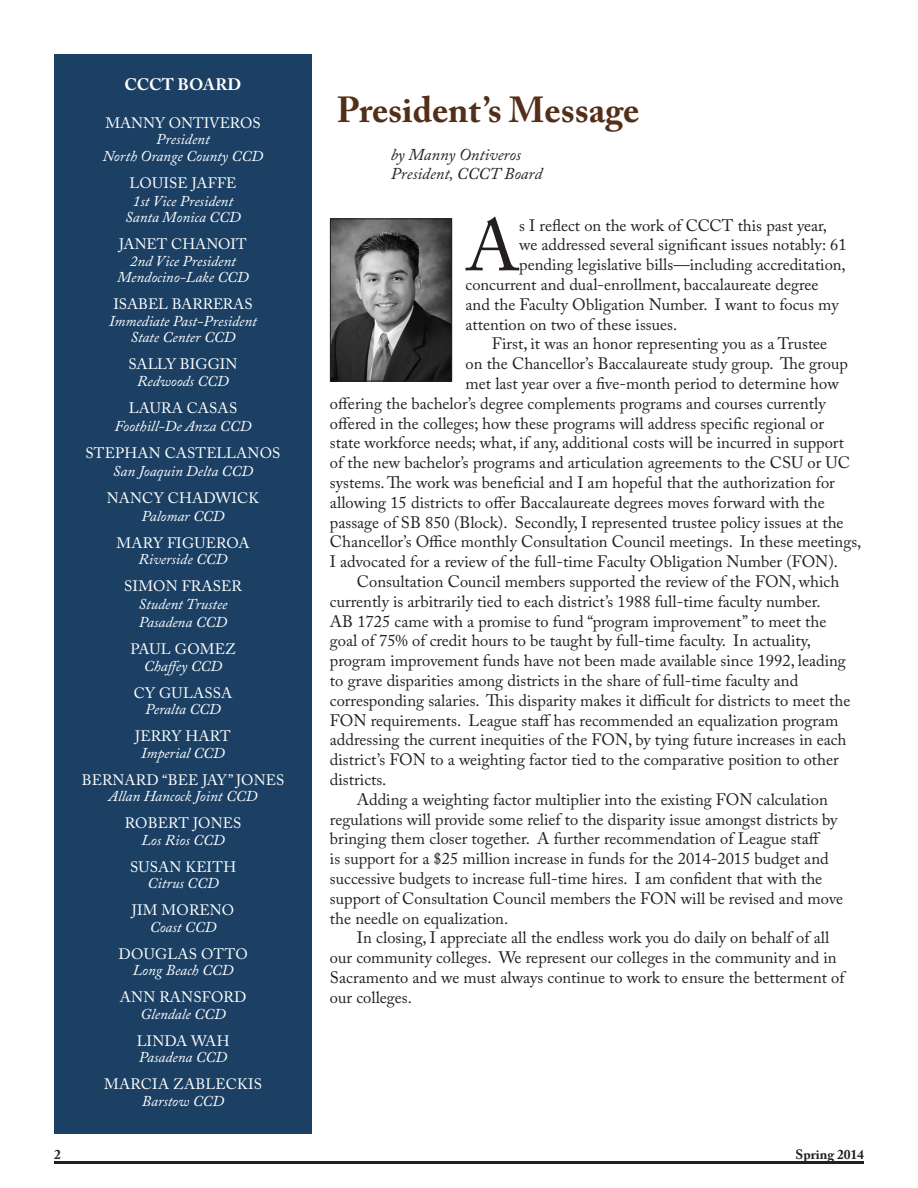
<style>
.page{position:relative;width:918px;height:1188px;background:#fff}
.page>*{position:absolute;margin:0;border:0;box-sizing:border-box;transform-origin:0 0}
.t1{font:72.15px "Adobe Caslon Pro";color:#231f20}
.t2{font:700 36px "Adobe Caslon Pro";color:#532f18}
.t3{font:16.5px "Adobe Caslon Pro";color:#231f20}
.t4{font:italic 16.5px/19.8px "Adobe Caslon Pro";color:#231f20}
.t5{font:700 16.5px "Adobe Caslon Pro";letter-spacing:.01em;color:#fff}
.t6{font:italic 15px/16.5px "Adobe Caslon Pro";color:#fff;text-align:center}
.t7{font:15px "Adobe Caslon Pro";letter-spacing:.005em;color:#fff}
.t8{font:700 13.5px "Adobe Caslon Pro";color:#231f20}
</style>
<div class="page">
<hr style="left:54px;top:1161px;width:810px;height:3px;background:#231f20">
<div style="left:54px;top:54px;width:258px;height:1080px;background:#1b4064"></div>
<img style="left:332px;top:221px;width:118px;height:158px">
<div style="left:330px;top:219px;width:122px;height:162px;border:1px solid #231f20"></div>
<p class="t5" style="left:125px;top:74px;width:118px">Ccct Board</p>
<p class="t7" style="left:105px;top:114px;width:157px">MANNY ONTIVEROS</p>
<p class="t6" style="left:103px;top:131px;width:162px">President<br>North Orange County CCD</p>
<p class="t7" style="left:129px;top:174px;width:43px">Louise</p>
<p class="t7" style="left:192px;top:174px;width:16px">Jaffe</p>
<p class="t6" style="left:125px;top:192px;width:117px">1st Vice President<br>Santa Monica CCD</p>
<p class="t7" style="left:119px;top:235px;width:129px">JANET CHANOIT</p>
<p class="t6" style="left:117px;top:252px;width:133px">2nd Vice President<br>Mendocino-Lake CCD</p>
<p class="t7" style="left:113px;top:295px;width:141px">ISABEL BARRERAS</p>
<p class="t6" style="left:109px;top:312px;width:149px">Immediate Past-President<br>State Center CCD</p>
<p class="t7" style="left:128px;top:355px;width:111px">SALLY BIGGIN</p>
<p class="t6" style="left:137px;top:372px;width:93px">Redwoods CCD</p>
<p class="t7" style="left:129px;top:399px;width:110px">Laura CASAS</p>
<p class="t6" style="left:115px;top:417px;width:138px">Foothill-De Anza CCD</p>
<p class="t7" style="left:86px;top:444px;width:197px">STEPHAN CASTELLANOS</p>
<p class="t6" style="left:113px;top:462px;width:142px">San Joaquin Delta CCD</p>
<p class="t7" style="left:107px;top:489px;width:13px">nancy</p>
<p class="t7" style="left:168px;top:489px;width:13px">cha</p>
<p class="t7" style="left:203px;top:489px;width:57px">dwic k</p>
<p class="t6" style="left:142px;top:507px;width:84px">Palomar CCD</p>
<p class="t7" style="left:116px;top:534px;width:27px">Mary</p>
<p class="t7" style="left:167px;top:534px;width:51px">Figueroa</p>
<p class="t6" style="left:139px;top:551px;width:90px">Riverside CCD</p>
<p class="t7" style="left:124px;top:577px;width:119px">SIMON FRASER</p>
<p class="t6" style="left:139px;top:595px;width:90px;line-height:18px;text-align:left">Student Trustee<br>Pasadena CCD</p>
<p class="t7" style="left:130px;top:640px;width:107px">Paul GOMEZ</p>
<p class="t6" style="left:144px;top:657px;width:80px">Chaffey CCD</p>
<p class="t7" style="left:134px;top:684px;width:61px">Cy Gulassa</p>
<p class="t6" style="left:145px;top:701px;width:77px">Peralta CCD</p>
<p class="t7" style="left:135px;top:727px;width:17px">Jerry</p>
<p class="t7" style="left:185px;top:727px;width:25px">Hart</p>
<p class="t6" style="left:141px;top:744px;width:85px">Imperial CCD</p>
<p class="t7" style="left:82px;top:771px;width:22px">Bernar</p>
<p class="t7" style="left:146px;top:771px;width:107px">d “Bee Jay” Jones</p>
<p class="t6" style="left:109px;top:788px;width:151px">Allan Hancock Joint CCD</p>
<p class="t7" style="left:125px;top:814px;width:12px">robert</p>
<p class="t7" style="left:193px;top:814px;width:11px">jones</p>
<p class="t6" style="left:141px;top:831px;width:85px">Los Rios CCD</p>
<p class="t7" style="left:130px;top:858px;width:31px">susan</p>
<p class="t7" style="left:186px;top:858px;width:22px">keith</p>
<p class="t6" style="left:147px;top:875px;width:73px">Citrus CCD</p>
<p class="t7" style="left:132px;top:901px;width:104px">JIM MORENO</p>
<p class="t6" style="left:150px;top:918px;width:68px">Coast CCD</p>
<p class="t7" style="left:118px;top:945px;width:48px">Douglas</p>
<p class="t7" style="left:201px;top:945px;width:25px">Otto</p>
<p class="t6" style="left:133px;top:962px;width:102px">Long Beach CCD</p>
<p class="t7" style="left:120px;top:988px;width:13px">ann</p>
<p class="t7" style="left:159px;top:988px;width:12px">ransfor</p>
<p class="t7" style="left:234px;top:988px;width:14px">d</p>
<p class="t6" style="left:140px;top:1005px;width:87px">Glendale CCD</p>
<p class="t7" style="left:137px;top:1032px;width:82px">Lin da wah</p>
<p class="t6" style="left:139px;top:1049px;width:90px">Pasadena CCD</p>
<p class="t7" style="left:104px;top:1075px;width:26px">Marcia</p>
<p class="t7" style="left:173px;top:1075px;width:23px">Zablec</p>
<p class="t7" style="left:237px;top:1075px;width:19px">kis</p>
<p class="t6" style="left:142px;top:1092px;width:84px">Barstow CCD</p>
<h2 class="t2" style="left:337px;top:88px;width:304px">President’s Message</h2>
<p class="t4" style="left:391px;top:144px;width:153px">by Manny Ontiveros<br>President, CCCT Board</p>
<h1 class="t1" style="left:466px;top:203px;width:55px">A</h1>
<p class="t3" style="left:519px;top:215px;width:309px">s I reflect on the work of CCCT this past year,</p>
<p class="t3" style="left:519px;top:235px;width:329px">we addressed several significant issues notably: 61</p>
<p class="t3" style="left:519px;top:255px;width:328px">pending legislative bills—including accreditation,</p>
<p class="t3" style="left:466px;top:275px;width:355px">concurrent and dual-enrollment, baccalaureate degree</p>
<p class="t3" style="left:466px;top:295px;width:375px">and the Faculty Obligation Number. I want to focus my</p>
<p class="t3" style="left:466px;top:314px;width:213px">attention on two of these issues.</p>
<p class="t3" style="left:492px;top:334px;width:337px">First, it was an honor representing you as a Trustee</p>
<p class="t3" style="left:466px;top:354px;width:384px">on the Chancellor’s Baccalaureate study group. The group</p>
<p class="t3" style="left:466px;top:374px;width:375px">met last year over a five-month period to determine how</p>
<p class="t3" style="left:330px;top:394px;width:498px">offering the bachelor’s degree complements programs and courses currently</p>
<p class="t3" style="left:330px;top:413px;width:496px">offered in the colleges; how these programs will address specific regional or</p>
<p class="t3" style="left:330px;top:433px;width:516px">state workforce needs; what, if any, additional costs will be incurred in support</p>
<p class="t3" style="left:330px;top:453px;width:522px">of the new bachelor’s programs and articulation agreements to the CSU or UC</p>
<p class="t3" style="left:330px;top:473px;width:506px">systems. The work was beneficial and I am hopeful that the authorization for</p>
<p class="t3" style="left:330px;top:493px;width:496px">allowing 15 districts to offer Baccalaureate degrees moves forward with the</p>
<p class="t3" style="left:330px;top:512px;width:515px">passage of SB 850 (Block). Secondly, I represented trustee policy issues at the</p>
<p class="t3" style="left:330px;top:532px;width:533px">Chancellor’s Office monthly Consultation Council meetings. In these meetings,</p>
<p class="t3" style="left:330px;top:552px;width:510px">I advocated for a review of the full-time Faculty Obligation Number (FON).</p>
<p class="t3" style="left:357px;top:572px;width:484px">Consultation Council members supported the review of the FON, which</p>
<p class="t3" style="left:330px;top:592px;width:492px">currently is arbitrarily tied to each district’s 1988 full-time faculty number.</p>
<p class="t3" style="left:330px;top:611px;width:498px">AB 1725 came with a promise to fund “program improvement” to meet the</p>
<p class="t3" style="left:330px;top:631px;width:482px">goal of 75% of credit hours to be taught by full-time faculty. In actuality,</p>
<p class="t3" style="left:330px;top:651px;width:517px">program improvement funds have not been made available since 1992, leading</p>
<p class="t3" style="left:330px;top:671px;width:470px">to grave disparities among districts in the share of full-time faculty and</p>
<p class="t3" style="left:330px;top:691px;width:522px">corresponding salaries. This disparity makes it difficult for districts to meet the</p>
<p class="t3" style="left:330px;top:710px;width:510px">FON requirements. League staff has recommended an equalization program</p>
<p class="t3" style="left:330px;top:730px;width:518px">addressing the current inequities of the FON, by tying future increases in each</p>
<p class="t3" style="left:330px;top:750px;width:510px">district’s FON to a weighting factor tied to the comparative position to other</p>
<p class="t3" style="left:330px;top:770px;width:58px">districts.</p>
<p class="t3" style="left:357px;top:790px;width:472px">Adding a weighting factor multiplier into the existing FON calculation</p>
<p class="t3" style="left:330px;top:809px;width:509px">regulations will provide some relief to the disparity issue amongst districts by</p>
<p class="t3" style="left:330px;top:829px;width:492px">bringing them closer together. A further recommendation of League staff</p>
<p class="t3" style="left:330px;top:849px;width:500px">is support for a $25 million increase in funds for the 2014-2015 budget and</p>
<p class="t3" style="left:330px;top:869px;width:494px">successive budgets to increase full-time hires. I am confident that with the</p>
<p class="t3" style="left:330px;top:889px;width:515px">support of Consultation Council members the FON will be revised and move</p>
<p class="t3" style="left:330px;top:908px;width:180px">the needle on equalization.</p>
<p class="t3" style="left:357px;top:928px;width:474px">In closing, I appreciate all the endless work you do daily on behalf of all</p>
<p class="t3" style="left:330px;top:948px;width:508px">our community colleges. We represent our colleges in the community and in</p>
<p class="t3" style="left:330px;top:968px;width:518px">Sacramento and we must always continue to work to ensure the betterment of</p>
<p class="t3" style="left:330px;top:988px;width:83px">our colleges.</p>
<p class="t8" style="left:54px;top:1147px;width:8px">2</p>
<p class="t8" style="left:796px;top:1147px;width:70px">Spring 2014</p>
</div>
